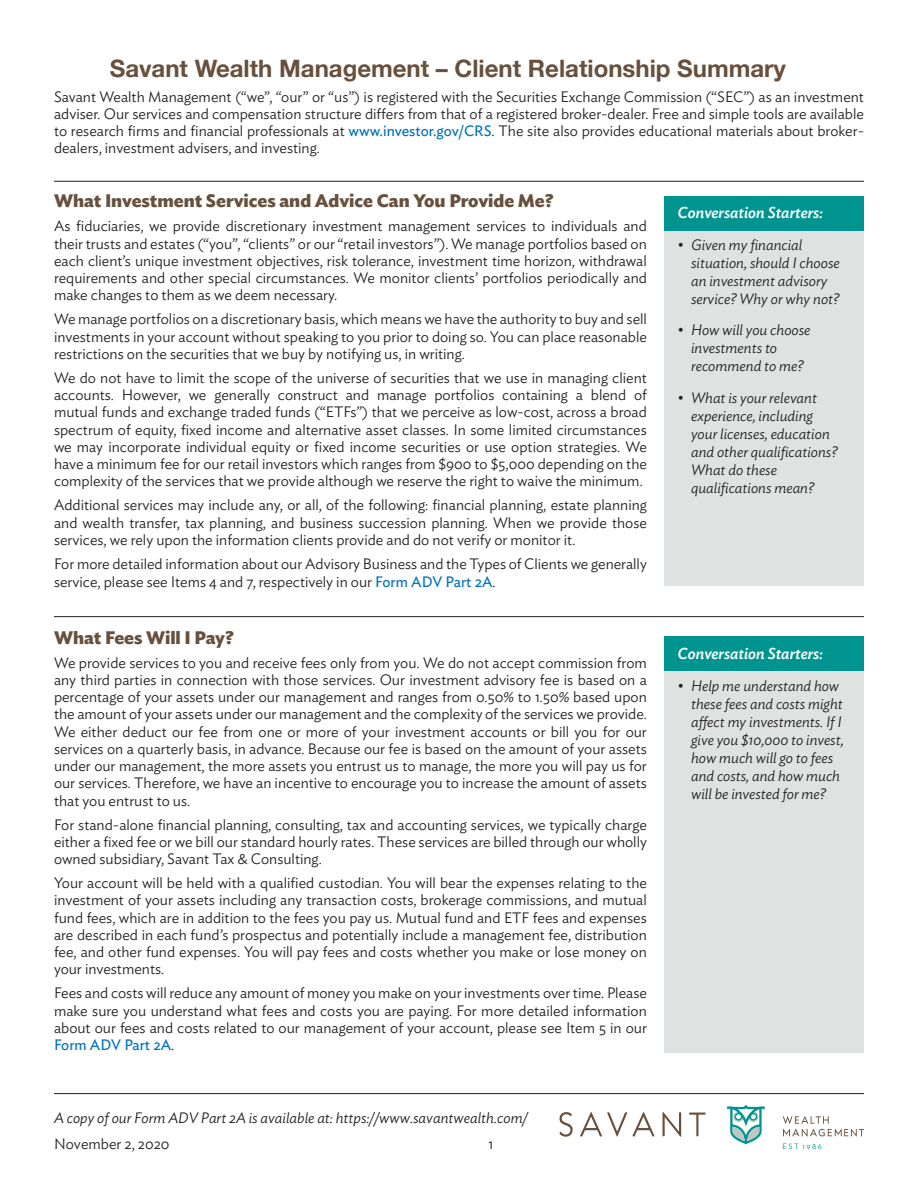
<style>
.page{position:relative;width:918px;height:1188px;background:#fff}
.page>*{position:absolute;margin:0;border:0;box-sizing:border-box;transform-origin:0 0}
.t1{font:700 24px "Helvetica Neue";color:#67503d}
.t2{font:700 18px "Ideal Sans";color:#67503d}
.t3{font:italic 500 15.75px "Ideal Sans";color:#fff}
.t4{font:300 15px/17.2px "Ideal Sans";color:#231f20;text-align:justify}
.t5{font:italic 300 15px/18px "Ideal Sans";color:#231f20}
.s1{font-weight:400;color:#0072bc}
.s2{font-style:normal}
</style>
<div class="page">
<div style="left:664px;top:636px;width:200px;height:417px;background:#dee3e2"></div>
<div style="left:664px;top:196px;width:200px;height:389px;background:#dee3e2"></div>
<hr style="left:54px;top:1093px;width:810px;height:1px;background:#231f20">
<hr style="left:54px;top:616px;width:810px;height:1px;background:#231f20">
<hr style="left:54px;top:181px;width:810px;height:1px;background:#231f20">
<div style="left:664px;top:196px;width:200px;height:35px;background:#009491"></div>
<div style="left:664px;top:636px;width:200px;height:35px;background:#009491"></div>
<svg style="left:727px;top:1105px;width:38px;height:39px"></svg>
<svg style="left:783px;top:1143px;width:38px;height:7px"></svg>
<svg style="left:559px;top:1112px;width:14px;height:25px"></svg>
<svg style="left:580px;top:1112px;width:75px;height:25px"></svg>
<svg style="left:663px;top:1112px;width:18px;height:25px"></svg>
<svg style="left:689px;top:1113px;width:16px;height:23px"></svg>
<svg style="left:783px;top:1116px;width:81px;height:20px"></svg>
<p class="t1" style="left:110px;top:50px;width:678px">Savant Wealth Management – Client Relationship Summary</p>
<p class="t4" style="left:54px;top:86px;width:812px">Savant Wealth Management (“we”, “our” or “us”) is registered with the Securities Exchange Commission (“SEC”) as an investment adviser. Our services and compensation structure differs from that of a registered broker-dealer. Free and simple tools are available to research firms and financial professionals at <span class="s1">www.investor.gov/CRS</span>. The site also provides educational materials about broker&shy;dealers, investment advisers, and investing.</p>
<p class="t2" style="left:54px;top:187px;width:501px">What Investment Services and Advice Can You Provide Me?</p>
<p class="t4" style="left:54px;top:216px;width:594px">As fiduciaries, we provide discretionary investment management services to individuals and their trusts and estates (“you”, “clients” or our “retail investors”). We manage portfolios based on each client’s unique investment objectives, risk tolerance, investment time horizon, withdrawal requirements and other special circumstances. We monitor clients’ portfolios periodically and make changes to them as we deem necessary.</p>
<p class="t4" style="left:54px;top:309px;width:594px">We manage portfolios on a discretionary basis, which means we have the authority to buy and sell investments in your account without speaking to you prior to doing so. You can place reasonable restrictions on the securities that we buy by notifying us, in writing.</p>
<p class="t4" style="left:54px;top:368px;width:595px">We do not have to limit the scope of the universe of securities that we use in managing client accounts. However, we generally construct and manage portfolios containing a blend of mutual funds and exchange traded funds (“ETFs”) that we perceive as low-cost, across a broad spectrum of equity, fixed income and alternative asset classes. In some limited circumstances we may incorporate individual equity or fixed income securities or use option strategies. We have a minimum fee for our retail investors which ranges from $900 to $5,000 depending on the complexity of the services that we provide although we reserve the right to waive the minimum.</p>
<p class="t4" style="left:54px;top:495px;width:594px">Additional services may include any, or all, of the following: financial planning, estate planning and wealth transfer, tax planning, and business succession planning. When we provide those services, we rely upon the information clients provide and do not verify or monitor it.</p>
<p class="t4" style="left:54px;top:553px;width:594px;line-height:18px">For more detailed information about our Advisory Business and the Types of Clients we generally service, please see Items 4 and 7, respectively in our <span class="s1">Form ADV Part 2A</span>.</p>
<p class="t2" style="left:54px;top:623px;width:181px">What Fees Will I Pay?</p>
<p class="t4" style="left:54px;top:653px;width:594px">We provide services to you and receive fees only from you. We do not accept commission from any third parties in connection with those services. Our investment advisory fee is based on a percentage of your assets under our management and ranges from 0.50% to 1.50% based upon the amount of your assets under our management and the complexity of the services we provide.<br>We either deduct our fee from one or more of your investment accounts or bill you for our services on a quarterly basis, in advance. Because our fee is based on the amount of your assets under our management, the more assets you entrust us to manage, the more you will pay us for our services. Therefore, we have an incentive to encourage you to increase the amount of assets that you entrust to us.</p>
<p class="t4" style="left:54px;top:815px;width:594px">For stand-alone financial planning, consulting, tax and accounting services, we typically charge either a fixed fee or we bill our standard hourly rates. These services are billed through our wholly owned subsidiary, Savant Tax &amp; Consulting.</p>
<p class="t4" style="left:54px;top:873px;width:594px">Your account will be held with a qualified custodian. You will bear the expenses relating to the investment of your assets including any transaction costs, brokerage commissions, and mutual fund fees, which are in addition to the fees you pay us. Mutual fund and ETF fees and expenses are described in each fund’s prospectus and potentially include a management fee, distribution fee, and other fund expenses. You will pay fees and costs whether you make or lose money on your investments.</p>
<p class="t4" style="left:54px;top:983px;width:595px">Fees and costs will reduce any amount of money you make on your investments over time. Please make sure you understand what fees and costs you are paying. For more detailed information about our fees and costs related to our management of your account, please see Item 5 in our <span class="s1">Form ADV Part 2A</span>.</p>
<p class="t3" style="left:678px;top:201px;width:147px">Conversation Starters:</p>
<p class="t5" style="left:691px;top:234px;width:150px;text-indent:-14px">• Given my financial situation, should I choose an investment advisory service? Why or why not?</p>
<p class="t5" style="left:691px;top:320px;width:121px;text-indent:-14px">• How will you choose investments to recommend to me?</p>
<p class="t5" style="left:691px;top:387px;width:148px;text-indent:-14px">• What is your relevant experience, including your licenses, education and other qualifications?<br>What do these qualifications mean?</p>
<p class="t3" style="left:678px;top:642px;width:147px">Conversation Starters:</p>
<p class="t5" style="left:691px;top:675px;width:154px;text-indent:-14px">• Help me understand how these fees and costs might affect my investments. If I give you $10,000 to invest, how much will go to fees and costs, and how much will be invested for me?</p>
<p class="t5" style="left:54px;top:1104px;width:475px;line-height:25.3px">A copy of our Form ADV Part 2A is available at: https://www.savantwealth.com/<br><span class="s2">November 2, 2020</span></p>
<p class="t4" style="left:488px;top:1134px;width:6px">1</p>
</div>
